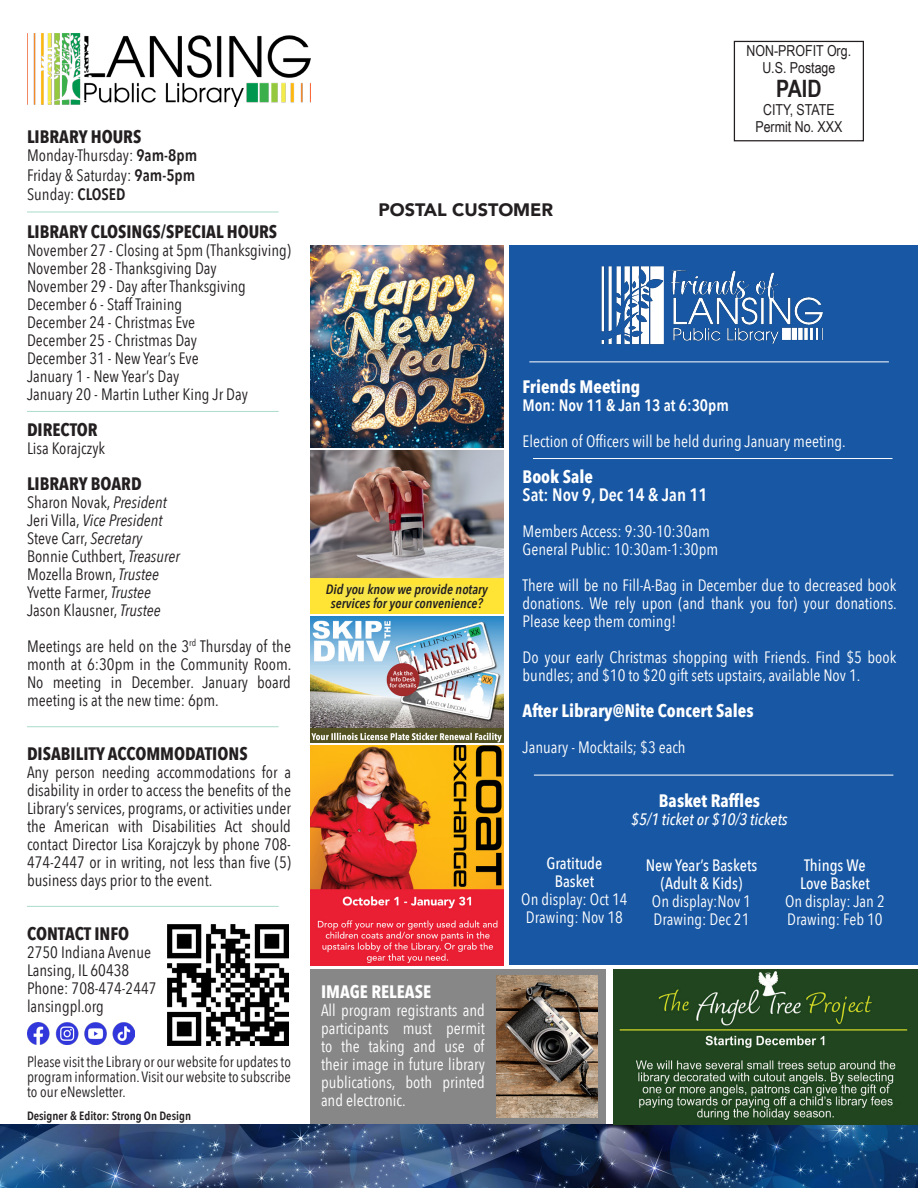
<style>
.page{position:relative;width:918px;height:1188px;background:#fff}
.page>*{position:absolute;margin:0;border:0;box-sizing:border-box;transform-origin:0 0}
.t1{font:700 24px "Arial Narrow";color:#231f20}
.t2{font:700 18px "Avenir Next Condensed";color:#231f20}
.t3{font:700 18px "Avenir Next Condensed";color:#fff}
.t4{font:600 18px "Avenir Next Condensed";color:#fff}
.t5{font:900 18px "Avenir";color:#231f20}
.t6{font:16.5px/18px "Avenir Next Condensed";color:#231f20;text-align:justify}
.t7{font:16.5px/18px "Avenir Next Condensed";color:#fff;text-align:justify}
.t8{font:500 16.5px "Avenir Next Condensed";color:#fff}
.t9{font:italic 500 16.5px "Avenir Next Condensed";color:#fff}
.t10{font:italic 16.5px "Avenir Next Condensed";color:#231f20}
.t11{font:600 16.5px "Avenir Next Condensed";color:#fff}
.t12{font:15.15px "Arial Narrow";color:#231f20}
.t13{font:15px/15px "Avenir Next Condensed";color:#231f20;text-align:justify}
.t14{font:italic 600 13.5px/13.5px "Avenir Next Condensed";color:#231f20;text-align:center}
.t15{font:600 12px "Avenir Next Condensed";color:#231f20}
.s1{font-weight:600}
.s2{font-style:italic}
.s3{font-style:normal}
</style>
<div class="page">
<div style="left:510px;top:246px;width:408px;height:719px;background:#1857a3"></div>
<hr style="left:27px;top:212px;width:252px;height:1px;background:#aadbcb">
<hr style="left:27px;top:726px;width:252px;height:1px;background:#aadbcb">
<hr style="left:27px;top:411px;width:252px;height:1px;background:#aadbcb">
<hr style="left:27px;top:906px;width:252px;height:1px;background:#aadbcb">
<div style="left:310px;top:969px;width:296px;height:155px;background:#878787"></div>
<img style="left:0;top:1125px;width:918px;height:63px">
<svg style="left:310px;top:965px;width:194px;height:1px"></svg>
<div style="left:734px;top:41px;width:130px;height:100px;border:1px solid #231f20"></div>
<img style="left:27px;top:33px;width:283px;height:73px">
<img style="left:167px;top:924px;width:121px;height:121px">
<img style="left:28px;top:1022px;width:106px;height:23px">
<img style="left:497px;top:976px;width:100px;height:141px">
<img style="left:601px;top:266px;width:222px;height:79px">
<hr style="left:533px;top:458px;width:359px;height:1px;background:#fff">
<hr style="left:534px;top:775px;width:359px;height:1px;background:#fff">
<img style="left:614px;top:969px;width:304px;height:155px">
<hr style="left:529px;top:361px;width:360px;height:1px;background:#fff">
<img style="left:310px;top:246px;width:193px;height:201px">
<img style="left:310px;top:451px;width:193px;height:163px">
<img style="left:310px;top:617px;width:193px;height:126px">
<img style="left:311px;top:745px;width:192px;height:220px">
<div style="left:340px;top:585px;width:137px;height:20px;background:#f7e446"></div>
<p class="t2" style="left:27px;top:126px;width:116px">LIBRARY HOURS</p>
<p class="t6" style="left:27px;top:146px;width:172px">Monday-Thursday: <span class="s1">9am-8pm</span></p>
<p class="t6" style="left:27px;top:165px;width:170px">Friday &amp; Saturday: <span class="s1">9am-5pm</span></p>
<p class="t6" style="left:27px;top:185px;width:100px">Sunday: <span class="s1">CLOSED</span></p>
<p class="t2" style="left:27px;top:220px;width:252px">LIBRARY CLOSINGS/SPECIAL HOURS</p>
<p class="t6" style="left:27px;top:240px;width:266px">November 27 - Closing at 5pm (Thanksgiving)</p>
<p class="t6" style="left:27px;top:258px;width:191px">November 28 - Thanksgiving Day</p>
<p class="t6" style="left:27px;top:276px;width:220px">November 29 - Day after Thanksgiving</p>
<p class="t6" style="left:27px;top:294px;width:157px">December 6 - Staff Training</p>
<p class="t6" style="left:27px;top:312px;width:170px">December 24 - Christmas Eve</p>
<p class="t6" style="left:27px;top:330px;width:172px">December 25 - Christmas Day</p>
<p class="t6" style="left:27px;top:348px;width:173px">December 31 - New Year’s Eve</p>
<p class="t6" style="left:27px;top:366px;width:154px">January 1 - New Year’s Day</p>
<p class="t6" style="left:27px;top:384px;width:223px">January 20 - Martin Luther King Jr Day</p>
<p class="t2" style="left:27px;top:418px;width:72px">DIRECTOR</p>
<p class="t6" style="left:27px;top:438px;width:80px">Lisa Korajczyk</p>
<p class="t2" style="left:27px;top:472px;width:116px">LIBRARY BOARD</p>
<p class="t6" style="left:27px;top:492px;width:141px">Sharon Novak, <span class="s2">President</span></p>
<p class="t10" style="left:27px;top:510px;width:137px"><span class="s3">Jeri Villa,</span> Vice President</p>
<p class="t6" style="left:27px;top:528px;width:117px">Steve Carr, <span class="s2">Secretary</span></p>
<p class="t6" style="left:27px;top:546px;width:154px">Bonnie Cuthbert, <span class="s2">Treasurer</span></p>
<p class="t6" style="left:27px;top:564px;width:133px">Mozella Brown, <span class="s2">Trustee</span></p>
<p class="t6" style="left:27px;top:582px;width:126px">Yvette Farmer, <span class="s2">Trustee</span></p>
<p class="t6" style="left:27px;top:600px;width:135px">Jason Klausner, <span class="s2">Trustee</span></p>
<p class="t6" style="left:27px;top:636px;width:266px">Meetings are held on the 3<sup>rd</sup> Thursday of the month at 6:30pm in the Community Room.<br>No meeting in December. January board meeting is at the new time: 6pm.</p>
<p class="t2" style="left:27px;top:742px;width:222px">DISABILITY ACCOMMODATIONS</p>
<p class="t6" style="left:27px;top:762px;width:266px">Any person needing accommodations for a disability in order to access the benefits of the Library’s services, programs, or activities under the American with Disabilities Act should contact Director Lisa Korajczyk by phone 708- 474-2447 or in writing, not less than five (5) business days prior to the event.</p>
<p class="t2" style="left:27px;top:922px;width:104px">CONTACT INFO</p>
<p class="t6" style="left:27px;top:942px;width:126px">2750 Indiana Avenue</p>
<p class="t6" style="left:27px;top:960px;width:104px">Lansing, IL 60438</p>
<p class="t6" style="left:27px;top:978px;width:131px">Phone: 708-474-2447</p>
<p class="t6" style="left:27px;top:996px;width:79px">lansingpl.org</p>
<p class="t13" style="left:27px;top:1054px;width:266px">Please visit the Library or our website for updates to program information. Visit our website to subscribe to our eNewsletter.</p>
<p class="t15" style="left:27px;top:1105px;width:166px">Designer &amp; Editor: Strong On Design</p>
<p class="t5" style="left:378px;top:195px;width:176px">POSTAL CUSTOMER</p>
<p class="t12" style="left:747px;top:39px;width:106px">NON-PROFIT Org.</p>
<p class="t12" style="left:762px;top:57px;width:75px">U.S. Postage</p>
<p class="t1" style="left:776px;top:71px;width:47px">PAID</p>
<p class="t12" style="left:763px;top:98px;width:73px">CITY, STATE</p>
<p class="t12" style="left:755px;top:116px;width:88px">Permit No. XXX</p>
<p class="t14" style="left:326px;top:583px;width:163px">Did you know we provide notary services for your convenience?</p>
<p class="t3" style="left:321px;top:980px;width:112px">IMAGE RELEASE</p>
<p class="t7" style="left:321px;top:1000px;width:165px">All program registrants and participants must permit to the taking and use of their image in future library publications, both printed and electronic.</p>
<p class="t3" style="left:523px;top:375px;width:119px">Friends Meeting</p>
<p class="t11" style="left:523px;top:391px;width:208px">Mon: Nov 11 &amp; Jan 13 at 6:30pm</p>
<p class="t7" style="left:523px;top:431px;width:325px">Election of Officers will be held during January meeting.</p>
<p class="t3" style="left:523px;top:465px;width:72px">Book Sale</p>
<p class="t4" style="left:523px;top:479px;width:187px">Sat: Nov 9, Dec 14 &amp; Jan 11</p>
<p class="t7" style="left:523px;top:521px;width:189px">Members Access: 9:30-10:30am</p>
<p class="t7" style="left:523px;top:539px;width:197px">General Public: 10:30am-1:30pm</p>
<p class="t7" style="left:523px;top:575px;width:376px">There will be no Fill-A-Bag in December due to decreased book donations. We rely upon (and thank you for) your donations.<br>Please keep them coming!</p>
<p class="t7" style="left:523px;top:647px;width:375px">Do your early Christmas shopping with Friends. Find $5 book bundles; and $10 to $20 gift sets upstairs, available Nov 1.</p>
<p class="t3" style="left:523px;top:699px;width:232px">After Library@Nite Concert Sales</p>
<p class="t7" style="left:523px;top:737px;width:165px">January - Mocktails; $3 each</p>
<p class="t3" style="left:659px;top:789px;width:103px">Basket Raffles</p>
<p class="t9" style="left:631px;top:809px;width:158px">$5/1 ticket or $10/3 tickets</p>
<p class="t8" style="left:546px;top:853px;width:58px">Gratitude</p>
<p class="t8" style="left:555px;top:871px;width:41px">Basket</p>
<p class="t7" style="left:521px;top:890px;width:108px">On display: Oct 14</p>
<p class="t7" style="left:526px;top:908px;width:99px">Drawing: Nov 18</p>
<p class="t8" style="left:646px;top:855px;width:113px">New Year’s Baskets</p>
<p class="t8" style="left:661px;top:873px;width:83px">(Adult &amp; Kids)</p>
<p class="t7" style="left:652px;top:891px;width:101px">On display:Nov 1</p>
<p class="t7" style="left:654px;top:909px;width:97px">Drawing: Dec 21</p>
<p class="t8" style="left:804px;top:855px;width:63px">Things We</p>
<p class="t8" style="left:800px;top:873px;width:71px">Love Basket</p>
<p class="t7" style="left:785px;top:891px;width:101px">On display: Jan 2</p>
<p class="t7" style="left:787px;top:909px;width:97px">Drawing: Feb 10</p>
</div>
